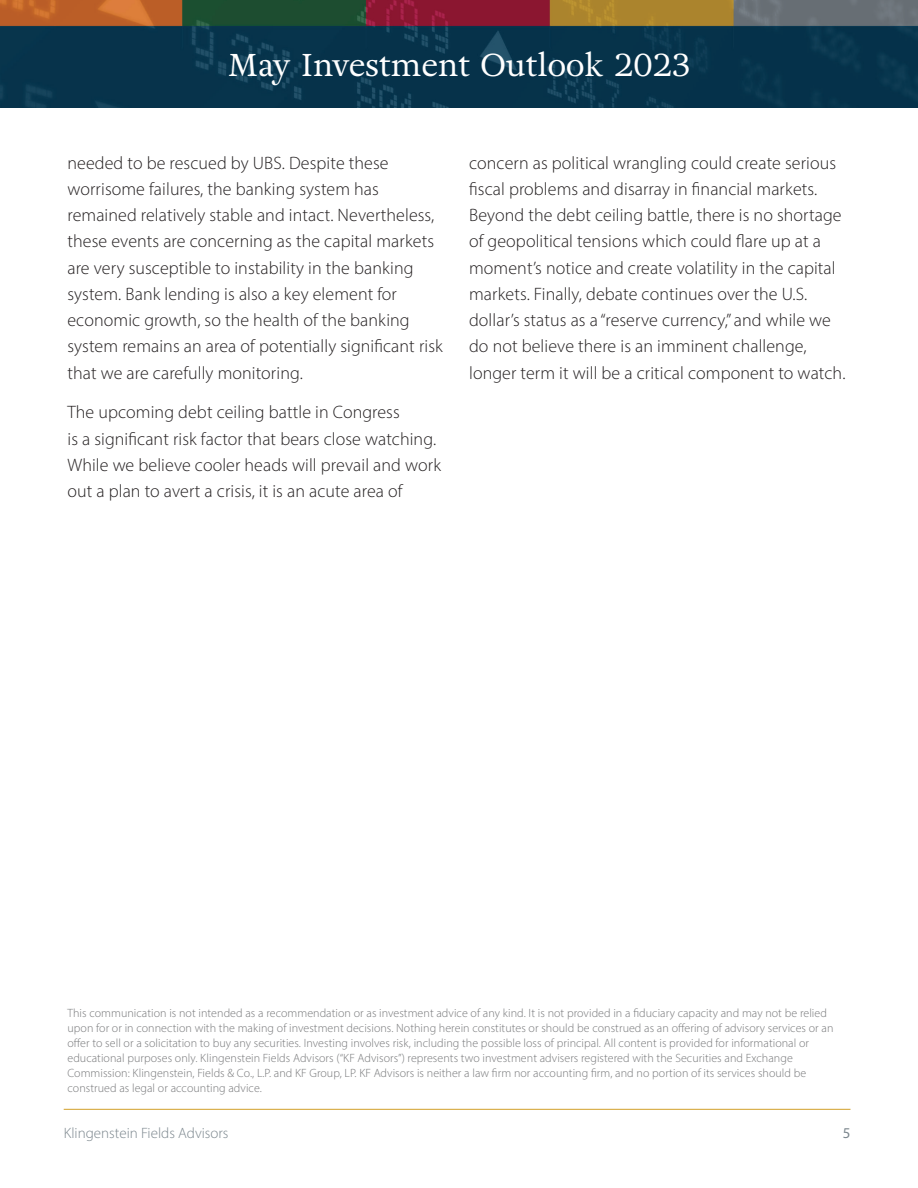
<style>
.page{position:relative;width:918px;height:1188px;background:#fff}
.page>*{position:absolute;margin:0;border:0;box-sizing:border-box;transform-origin:0 0}
.t1{font:31.5px "Adriane Text";color:#fff}
.t2{font:300 18px/26.2px "Myriad Pro";letter-spacing:.005em;color:#231f20}
.t3{font:300 15px "Myriad Pro";color:#7b868d}
.t4{font:15px "Myriad Pro";color:#7b868d}
.t5{font:300 12px/15px "Myriad Pro";letter-spacing:.005em;color:#767779}
</style>
<div class="page">
<hr style="left:64px;top:1109px;width:787px;height:1px;background:#d2a028">
<img style="left:0;top:0;width:918px;height:108px">
<h1 class="t1" style="left:228px;top:43px;width:464px">May Investment Outlook 2023</h1>
<p class="t2" style="left:68px;top:149px;width:377px">needed to be rescued by UBS. Despite these worrisome failures, the banking system has remained relatively stable and intact. Nevertheless, these events are concerning as the capital markets are very susceptible to instability in the banking system. Bank lending is also a key element for economic growth, so the health of the banking system remains an area of potentially significant risk that we are carefully monitoring.</p>
<p class="t2" style="left:68px;top:399px;width:375px">The upcoming debt ceiling battle in Congress<br>is a significant risk factor that bears close watching.<br>While we believe cooler heads will prevail and work out a plan to avert a crisis, it is an acute area of</p>
<p class="t2" style="left:469px;top:149px;width:378px">concern as political wrangling could create serious fiscal problems and disarray in financial markets.<br>Beyond the debt ceiling battle, there is no shortage of geopolitical tensions which could flare up at a moment’s notice and create volatility in the capital markets. Finally, debate continues over the U.S. dollar’s status as a “reserve currency,” and while we do not believe there is an imminent challenge, longer term it will be a critical component to watch.</p>
<p class="t5" style="left:68px;top:1006px;width:767px">This communication is not intended as a recommendation or as investment advice of any kind. It is not provided in a fiduciary capacity and may not be relied upon for or in connection with the making of investment decisions. Nothing herein constitutes or should be construed as an offering of advisory services or an offer to sell or a solicitation to buy any securities. Investing involves risk, including the possible loss of principal. All content is provided for informational or educational purposes only. Klingenstein Fields Advisors (“KF Advisors”) represents two investment advisers registered with the Securities and Exchange Commission: Klingenstein, Fields &amp; Co., L.P. and KF Group, LP. KF Advisors is neither a law firm nor accounting firm, and no portion of its services should be construed as legal or accounting advice.</p>
<p class="t3" style="left:64px;top:1124px;width:166px">Klingenstein Fields Advisors</p>
<p class="t4" style="left:843px;top:1124px;width:9px">5</p>
</div>
